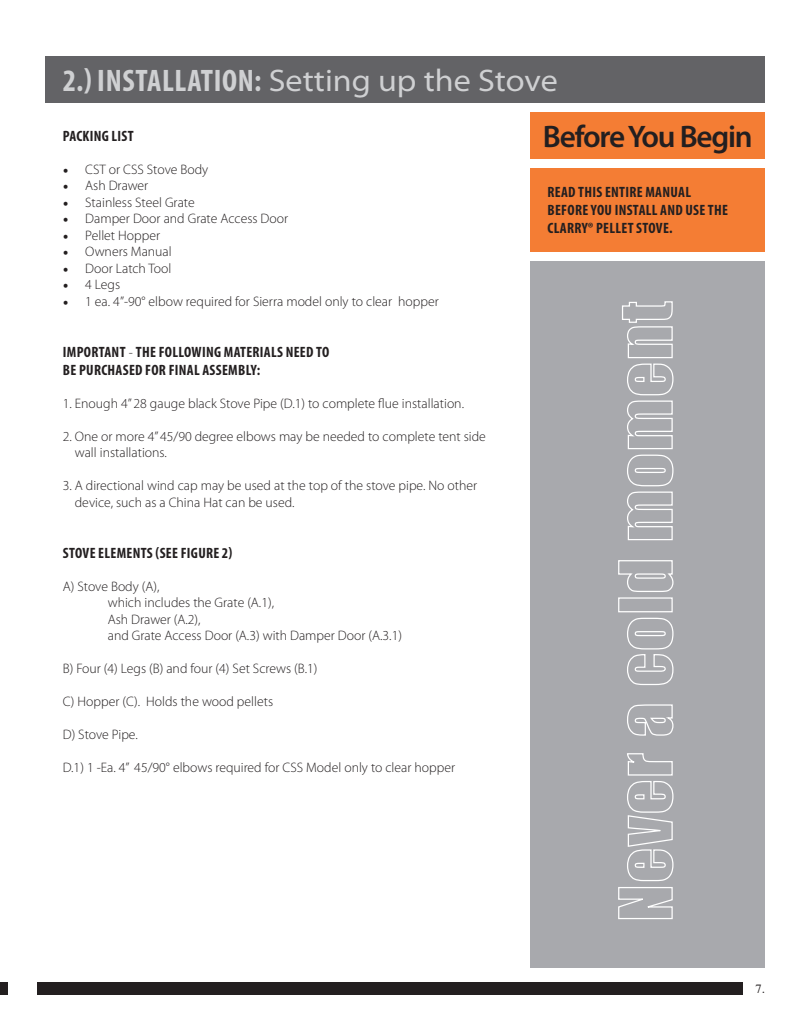
<style>
.page{position:relative;width:810px;height:1035px;background:#fff}
.page>*{position:absolute;margin:0;border:0;box-sizing:border-box;transform-origin:0 0}
.t1{font:semi-expanded 31.25px "Myriad Pro";color:#cfd0d2}
.t2{font:600 31.25px "Myriad Pro";letter-spacing:-.04em;color:#231f20}
.t3{font:700 condensed 15px/18px "Myriad Pro";letter-spacing:.02em;color:#231f20}
.t4{font:300 13.75px/16.5px "Myriad Pro";color:#231f20}
.t5{font:12.5px "Times";color:#231f20}
.s1{font-weight:700;font-stretch:condensed}
.s2{font-family:"Minion Pro";font-weight:400;font-size:15px}
.s3{font-weight:300;font-stretch:normal;font-size:13.75px}
</style>
<div class="page">
<div style="left:46px;top:56px;width:719px;height:47px;background:#636366"></div>
<div style="left:531px;top:169px;width:234px;height:83px;background:#f47d34"></div>
<div style="left:531px;top:261px;width:234px;height:707px;background:#a8a9ad"></div>
<div style="left:531px;top:112px;width:234px;height:47px;background:#f47d34"></div>
<div style="left:0;top:983px;width:8px;height:12px;background:#231f20"></div>
<div style="left:37px;top:983px;width:705px;height:12px;background:#231f20"></div>
<svg style="left:618px;top:753px;width:56px;height:167px"></svg>
<svg style="left:627px;top:704px;width:47px;height:32px"></svg>
<svg style="left:627px;top:617px;width:47px;height:68px"></svg>
<div style="left:618px;top:597px;width:55px;height:15px;border:1px solid #fff"></div>
<svg style="left:618px;top:560px;width:56px;height:32px"></svg>
<svg style="left:622px;top:301px;width:52px;height:240px"></svg>
<p class="t1" style="left:63px;top:63px;width:496px"><span class="s1">2.) INSTALLATION:</span> Setting up the Stove</p>
<p class="t3" style="left:63px;top:126px;width:72px">PACKING LIST</p>
<p class="t4" style="left:63px;top:161px;width:147px"><span class="s2">•</span> CST or CSS Stove Body</p>
<p class="t4" style="left:63px;top:178px;width:87px"><span class="s2">•</span> Ash Drawer</p>
<p class="t4" style="left:63px;top:194px;width:133px"><span class="s2">•</span> Stainless Steel Grate</p>
<p class="t4" style="left:63px;top:211px;width:227px"><span class="s2">•</span> Damper Door and Grate Access Door</p>
<p class="t4" style="left:63px;top:227px;width:99px"><span class="s2">•</span> Pellet Hopper</p>
<p class="t4" style="left:63px;top:244px;width:110px"><span class="s2">•</span> Owners Manual</p>
<p class="t4" style="left:63px;top:260px;width:110px"><span class="s2">•</span> Door Latch Tool</p>
<p class="t4" style="left:63px;top:277px;width:59px"><span class="s2">•</span> 4 Legs</p>
<p class="t4" style="left:63px;top:293px;width:378px"><span class="s2">•</span> 1 ea. 4”-90° elbow required for Sierra model only to clear hopper</p>
<p class="t3" style="left:63px;top:342px;width:268px">IMPORTANT <span class="s3">-</span> THE FOLLOWING MATERIALS NEED TO<br>BE PURCHASED FOR FINAL ASSEMBLY:</p>
<p class="t4" style="left:63px;top:395px;width:403px">1. Enough 4” 28 gauge black Stove Pipe (D.1) to complete flue installation.</p>
<p class="t4" style="left:75px;top:428px;width:413px;text-indent:-12px">2. One or more 4” 45/90 degree elbows may be needed to complete tent side wall installations.</p>
<p class="t4" style="left:75px;top:478px;width:404px;text-indent:-12px">3. A directional wind cap may be used at the top of the stove pipe. No other device, such as a China Hat can be used.</p>
<p class="t3" style="left:63px;top:543px;width:171px">STOVE ELEMENTS (SEE FIGURE 2)</p>
<p class="t4" style="left:63px;top:578px;width:98px">A) Stove Body (A),</p>
<p class="t4" style="left:108px;top:595px;width:168px">which includes the Grate (A.1),</p>
<p class="t4" style="left:108px;top:611px;width:94px">Ash Drawer (A.2),</p>
<p class="t4" style="left:108px;top:628px;width:296px">and Grate Access Door (A.3) with Damper Door (A.3.1)</p>
<p class="t4" style="left:63px;top:661px;width:256px">B) Four (4) Legs (B) and four (4) Set Screws (B.1)</p>
<p class="t4" style="left:63px;top:694px;width:212px">C) Hopper (C). Holds the wood pellets</p>
<p class="t4" style="left:63px;top:727px;width:77px">D) Stove Pipe.</p>
<p class="t4" style="left:63px;top:760px;width:394px">D.1) 1 -Ea. 4” 45/90° elbows required for CSS Model only to clear hopper</p>
<p class="t2" style="left:543px;top:117px;width:211px">Before You Begin</p>
<p class="t3" style="left:548px;top:183px;width:182px">READ THIS ENTIRE MANUAL<br>BEFORE YOU INSTALL AND USE THE<br>CLARRY® PELLET STOVE.</p>
<p class="t5" style="left:755px;top:977px;width:11px">7.</p>
</div>
